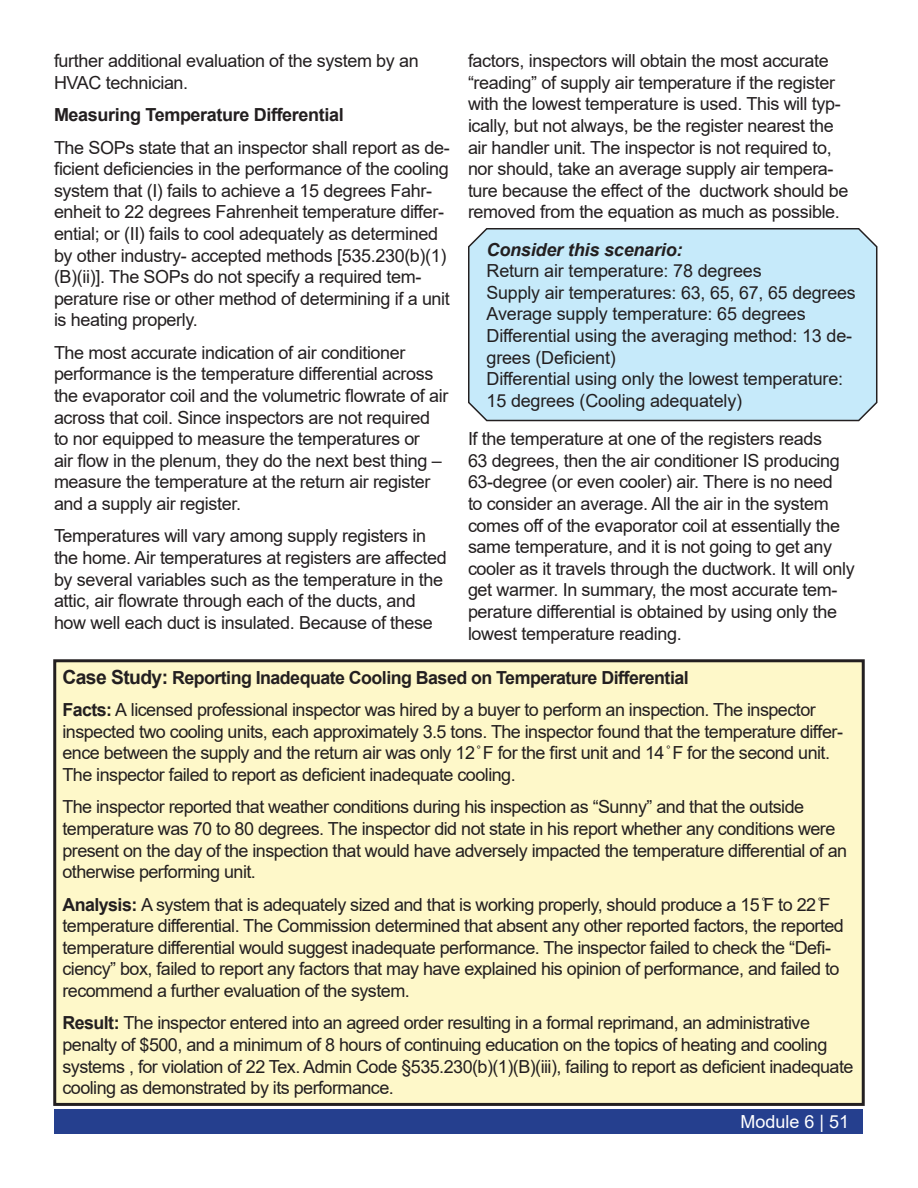
<style>
.page{position:relative;width:918px;height:1188px;background:#fff}
.page>*{position:absolute;margin:0;border:0;box-sizing:border-box;transform-origin:0 0}
.t1{font:18px/21.6px "Arial";letter-spacing:-.02em;color:#231f20}
.t2{font:700 18px "Arial";letter-spacing:-.03em;color:#231f20}
.t3{font:italic 700 18px "Arial";letter-spacing:-.01em;color:#231f20}
.t4{font:18px "Arial";color:#fff}
.s1{font-size:19.5px}
.s2{font-weight:700}
</style>
<div class="page">
<div style="left:55px;top:1110px;width:808px;height:24px;background:#253f8e"></div>
<div style="left:468px;top:228px;width:410px;height:194px;background:#c6eafa"></div>
<div style="left:55px;top:661px;width:808px;height:443px;background:#fef8c9"></div>
<div style="left:53px;top:659px;width:812px;height:447px;border:3px solid #231f20"></div>
<p class="t1" style="left:54px;top:50px;width:366px">further additional evaluation of the system by an<br>HVAC technician.</p>
<p class="t2" style="left:54px;top:102px;width:291px">Measuring Temperature Differential</p>
<p class="t1" style="left:54px;top:136px;width:397px">The SOPs state that an inspector shall report as de&shy;ficient deficiencies in the performance of the cooling system that (I) fails to achieve a 15 degrees Fahr&shy;enheit to 22 degrees Fahrenheit temperature differ&shy;ential; or (II) fails to cool adequately as determined by other industry- accepted methods [535.230(b)(1) (B)(ii)]. The SOPs do not specify a required tem&shy;perature rise or other method of determining if a unit is heating properly.</p>
<p class="t1" style="left:54px;top:341px;width:396px">The most accurate indication of air conditioner performance is the temperature differential across the evaporator coil and the volumetric flowrate of air across that coil. Since inspectors are not required to nor equipped to measure the temperatures or<br>air flow in the plenum, they do the next best thing – measure the temperature at the return air register and a supply air register.</p>
<p class="t1" style="left:54px;top:525px;width:394px">Temperatures will vary among supply registers in the home. Air temperatures at registers are affected by several variables such as the temperature in the attic, air flowrate through each of the ducts, and how well each duct is insulated. Because of these</p>
<p class="t1" style="left:468px;top:50px;width:382px">factors, inspectors will obtain the most accurate “reading” of supply air temperature if the register with the lowest temperature is used. This will typ&shy;ically, but not always, be the register nearest the air handler unit. The inspector is not required to, nor should, take an average supply air tempera&shy;ture because the effect of the ductwork should be removed from the equation as much as possible.</p>
<p class="t3" style="left:487px;top:237px;width:198px">Consider this scenario:</p>
<p class="t1" style="left:487px;top:260px;width:277px">Return air temperature: 78 degrees</p>
<p class="t1" style="left:487px;top:282px;width:371px">Supply air temperatures: 63, 65, 67, 65 degrees</p>
<p class="t1" style="left:487px;top:303px;width:321px">Average supply temperature: 65 degrees</p>
<p class="t1" style="left:487px;top:325px;width:367px">Differential using the averaging method: 13 de&shy;grees (Deficient)</p>
<p class="t1" style="left:487px;top:368px;width:358px">Differential using only the lowest temperature:<br>15 degrees (Cooling adequately)</p>
<p class="t1" style="left:468px;top:428px;width:388px">If the temperature at one of the registers reads<br>63 degrees, then the air conditioner IS producing 63-degree (or even cooler) air. There is no need<br>to consider an average. All the air in the system comes off of the evaporator coil at essentially the same temperature, and it is not going to get any cooler as it travels through the ductwork. It will only get warmer. In summary, the most accurate tem&shy;perature differential is obtained by using only the lowest temperature reading.</p>
<p class="t2" style="left:62px;top:665px;width:628px"><span class="s1">Case Study:</span> Reporting Inadequate Cooling Based on Temperature Differential</p>
<p class="t1" style="left:62px;top:699px;width:782px"><span class="s2">Facts:</span> A licensed professional inspector was hired by a buyer to perform an inspection. The inspector inspected two cooling units, each approximately 3.5 tons. The inspector found that the temperature differ&shy;ence between the supply and the return air was only 12 ̊F for the first unit and 14 ̊F for the second unit.<br>The inspector failed to report as deficient inadequate cooling.</p>
<p class="t1" style="left:62px;top:796px;width:786px">The inspector reported that weather conditions during his inspection as “Sunny” and that the outside temperature was 70 to 80 degrees. The inspector did not state in his report whether any conditions were present on the day of the inspection that would have adversely impacted the temperature differential of an otherwise performing unit.</p>
<p class="t1" style="left:62px;top:893px;width:783px"><span class="s2">Analysis:</span> A system that is adequately sized and that is working properly, should produce a 15 ̊F to 22 ̊F temperature differential. The Commission determined that absent any other reported factors, the reported temperature differential would suggest inadequate performance. The inspector failed to check the “Defi&shy;ciency” box, failed to report any factors that may have explained his opinion of performance, and failed to recommend a further evaluation of the system.</p>
<p class="t1" style="left:62px;top:1012px;width:793px"><span class="s2">Result:</span> The inspector entered into an agreed order resulting in a formal reprimand, an administrative penalty of $500, and a minimum of 8 hours of continuing education on the topics of heating and cooling systems , for violation of 22 Tex. Admin Code §535.230(b)(1)(B)(iii), failing to report as deficient inadequate cooling as demonstrated by its performance.</p>
<p class="t4" style="left:740px;top:1110px;width:110px">Module 6 | 51</p>
</div>
